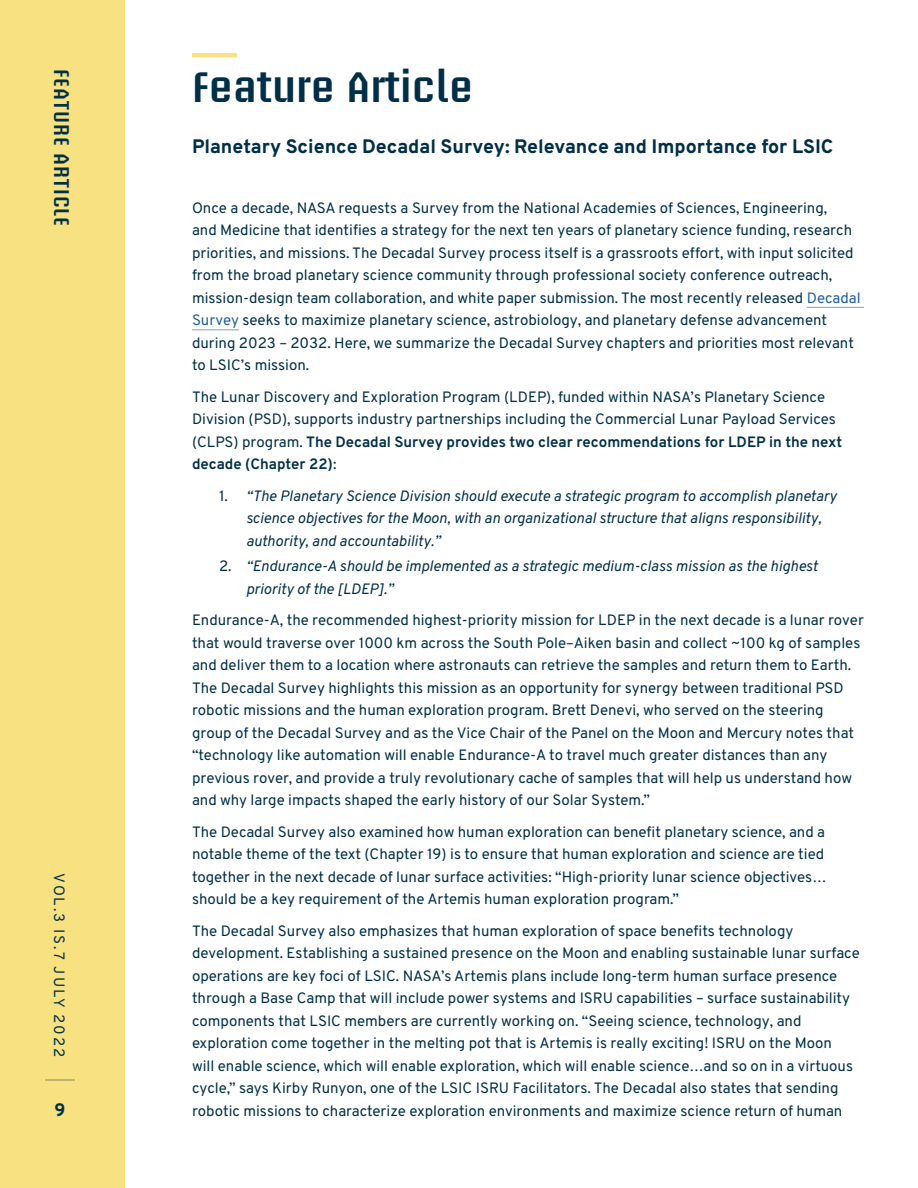
<style>
.page{position:relative;width:918px;height:1188px;background:#fff}
.page>*{position:absolute;margin:0;border:0;box-sizing:border-box;transform-origin:0 0}
.t1{font:600 42px "Briem Akademi Std";color:#002f47}
.t2{font:600 21px "Briem Akademi Std";letter-spacing:.05em;color:#002f47}
.t3{font:800 19.5px "Overpass";color:#002f47}
.t4{font:800 18px "Overpass";color:#002f47}
.t5{font:15px/22.5px "Overpass";color:#002f47}
.t6{font:italic 15px/22.5px "Overpass";color:#002f47}
.t7{font:15px "Overpass";letter-spacing:.12em;color:#002f47}
.s1{color:#215e9e}
.s2{font-weight:700}
.s3{font-style:normal}
</style>
<div class="page">
<div style="left:0;top:0;width:125px;height:1188px;background:#f8e180"></div>
<hr style="left:45px;top:1080px;width:30px;height:1px;background:#002f47">
<hr style="left:192px;top:53px;width:45px;height:4px;background:#f8e180">
<hr style="left:807px;top:307px;width:57px;height:1px;background:#879bc6">
<hr style="left:192px;top:329px;width:47px;height:1px;background:#879bc6">
<h2 class="t2" style="left:73px;top:69px;width:158px;rotate:90deg">Feature Article</h2>
<p class="t7" style="left:68px;top:873px;width:185px;rotate:90deg">VOL.3 IS.7 JULY 2022</p>
<p class="t4" style="left:54px;top:1099px;width:13px">9</p>
<h1 class="t1" style="left:192px;top:64px;width:283px">Feature Article</h1>
<h3 class="t3" style="left:192px;top:134px;width:643px">Planetary Science Decadal Survey: Relevance and Importance for LSIC</h3>
<p class="t5" style="left:192px;top:196px;width:670px">Once a decade, NASA requests a Survey from the National Academies of Sciences, Engineering,<br>and Medicine that identifies a strategy for the next ten years of planetary science funding, research priorities, and missions. The Decadal Survey process itself is a grassroots effort, with input solicited from the broad planetary science community through professional society conference outreach, mission-design team collaboration, and white paper submission. The most recently released <span class="s1">Decadal Survey</span> seeks to maximize planetary science, astrobiology, and planetary defense advancement during 2023 – 2032. Here, we summarize the Decadal Survey chapters and priorities most relevant to LSIC’s mission.</p>
<p class="t5" style="left:192px;top:385px;width:652px">The Lunar Discovery and Exploration Program (LDEP), funded within NASA’s Planetary Science Division (PSD), supports industry partnerships including the Commercial Lunar Payload Services (CLPS) program. <span class="s2">The Decadal Survey provides two clear recommendations for LDEP in the next decade (Chapter 22)</span>:</p>
<p class="t6" style="left:246px;top:484px;width:592px;text-indent:-27px"><span class="s3">1.</span> “The Planetary Science Division should execute a strategic program to accomplish planetary science objectives for the Moon, with an organizational structure that aligns responsibility, authority, and accountability.”</p>
<p class="t6" style="left:246px;top:555px;width:573px;text-indent:-27px"><span class="s3">2.</span> “Endurance-A should be implemented as a strategic medium-class mission as the highest priority of the [LDEP].”</p>
<p class="t5" style="left:192px;top:609px;width:673px">Endurance-A, the recommended highest-priority mission for LDEP in the next decade is a lunar rover that would traverse over 1000 km across the South Pole–Aiken basin and collect ~100 kg of samples and deliver them to a location where astronauts can retrieve the samples and return them to Earth.<br>The Decadal Survey highlights this mission as an opportunity for synergy between traditional PSD robotic missions and the human exploration program. Brett Denevi, who served on the steering group of the Decadal Survey and as the Vice Chair of the Panel on the Moon and Mercury notes that “technology like automation will enable Endurance-A to travel much greater distances than any previous rover, and provide a truly revolutionary cache of samples that will help us understand how and why large impacts shaped the early history of our Solar System.”</p>
<p class="t5" style="left:192px;top:820px;width:636px">The Decadal Survey also examined how human exploration can benefit planetary science, and a notable theme of the text (Chapter 19) is to ensure that human exploration and science are tied together in the next decade of lunar surface activities: “High-priority lunar science objectives… should be a key requirement of the Artemis human exploration program.”</p>
<p class="t5" style="left:192px;top:919px;width:669px">The Decadal Survey also emphasizes that human exploration of space benefits technology development. Establishing a sustained presence on the Moon and enabling sustainable lunar surface operations are key foci of LSIC. NASA’s Artemis plans include long-term human surface presence through a Base Camp that will include power systems and ISRU capabilities – surface sustainability components that LSIC members are currently working on. “Seeing science, technology, and exploration come together in the melting pot that is Artemis is really exciting! ISRU on the Moon<br>will enable science, which will enable exploration, which will enable science…and so on in a virtuous cycle,” says Kirby Runyon, one of the LSIC ISRU Facilitators. The Decadal also states that sending robotic missions to characterize exploration environments and maximize science return of human</p>
</div>
